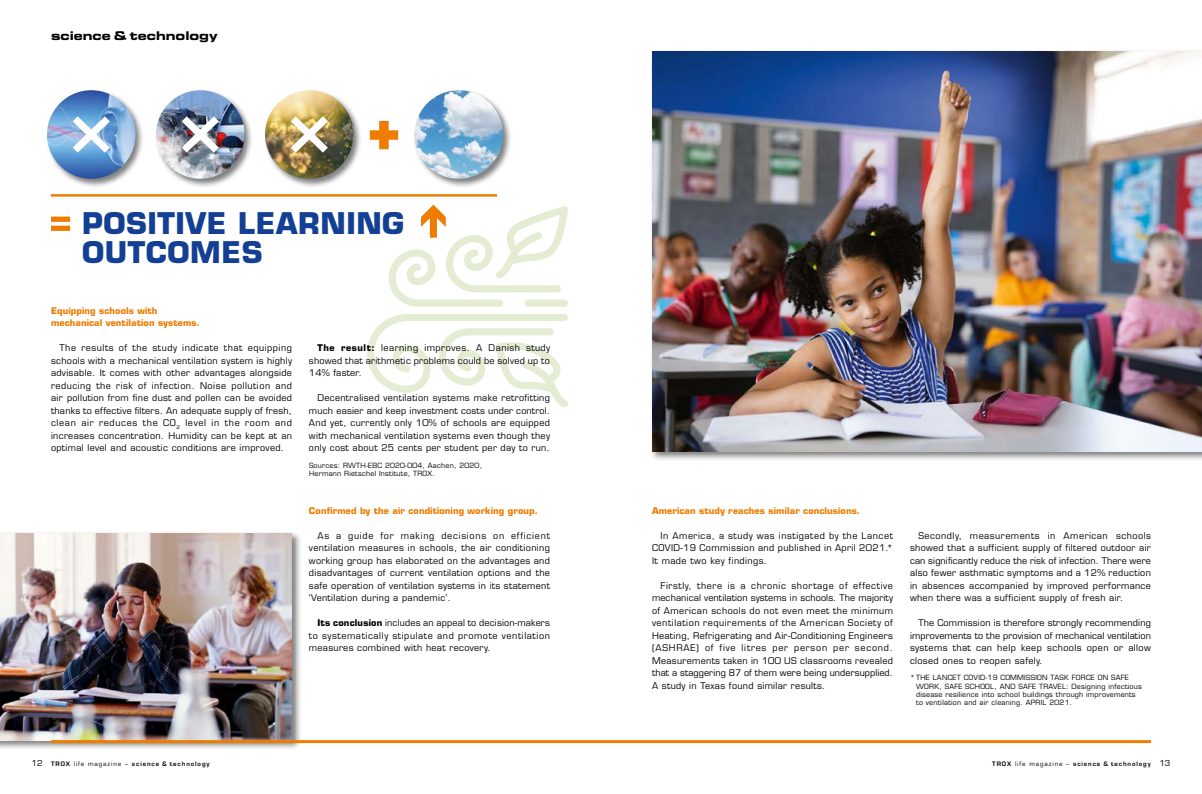
<style>
.page{position:relative;width:1202px;height:794px;background:#fff}
.page>*{position:absolute;margin:0;border:0;box-sizing:border-box;transform-origin:0 0}
.t1{font:700 29.1px/29px "Eurostile LT Std";letter-spacing:.02em;color:#134094}
.t2{font:12px "Eurostile LT Std Bold Ex 2";color:#000}
.t3{font:9px/12.5px "Eurostile LT Std";letter-spacing:.035em;color:#000;text-align:justify}
.t4{font:700 9px/12.5px "Eurostile LT Std";letter-spacing:.01em;color:#ef7c00}
.t5{font:7px/8.4px "Eurostile LT Std";letter-spacing:.035em;color:#000}
.t6{font:600 6px "Eurostile LT Std";letter-spacing:.15em;color:#000}
.s1{font-weight:700}
.s2{font-weight:400;font-size:8px}
.s3{font-weight:400}
</style>
<div class="page">
<div style="left:0;top:531px;width:302px;height:219px;background:#000;opacity:.5"></div>
<img style="left:0;top:533px;width:292px;height:207px">
<svg style="left:367px;top:314px;width:201px;height:93px"></svg>
<hr style="left:51px;top:740px;width:1100px;height:3px;background:#ef7c00">
<div style="left:412px;top:88px;width:100px;height:100px;background:#000;opacity:.5"></div>
<img style="left:414px;top:90px;width:89px;height:89px;border-radius:44px">
<div style="left:154px;top:88px;width:99px;height:100px;background:#000;opacity:.5"></div>
<img style="left:156px;top:90px;width:89px;height:89px;border-radius:44px">
<img style="left:174px;top:109px;width:52px;height:51px">
<div style="left:45px;top:88px;width:99px;height:100px;background:#000;opacity:.5"></div>
<img style="left:47px;top:90px;width:89px;height:89px;border-radius:44px">
<svg style="left:65px;top:109px;width:52px;height:51px"></svg>
<div style="left:263px;top:88px;width:99px;height:100px;background:#000;opacity:.5"></div>
<img style="left:265px;top:90px;width:89px;height:89px;border-radius:44px">
<img style="left:283px;top:109px;width:52px;height:51px">
<svg style="left:370px;top:121px;width:28px;height:28px"></svg>
<div style="left:650px;top:49px;width:552px;height:412px;background:#000;opacity:.5"></div>
<img style="left:652px;top:51px;width:550px;height:400px">
<svg style="left:51px;top:217px;width:19px;height:14px"></svg>
<svg style="left:388px;top:204px;width:180px;height:103px"></svg>
<hr style="left:51px;top:194px;width:446px;height:3px;background:#ef7c00">
<h2 class="t2" style="left:51px;top:27px;width:168px">science &amp; technology</h2>
<h1 class="t1" style="left:82px;top:209px;width:324px">POSITIVE LEARNING<br>OUTCOMES</h1>
<p class="t4" style="left:51px;top:304px;width:151px">Equipping schools with mechanical ventilation systems.</p>
<p class="t3" style="left:51px;top:342px;width:242px;text-indent:9px">The results of the study indicate that equipping schools with a mechanical ventilation system is highly advisable. It comes with other advantages alongside reducing the risk of infection. Noise pollution and air pollution from fine dust and pollen can be avoided thanks to effective filters. An adequate supply of fresh, clean air reduces the CO<sub>2</sub> level in the room and increases concentration. Humidity can be kept at an optimal level and acoustic conditions are improved.</p>
<p class="t3" style="left:309px;top:342px;width:242px;text-indent:9px"><span class="s1">The result:</span> learning improves. A Danish study showed that arithmetic problems could be solved up to 14% faster.</p>
<p class="t3" style="left:309px;top:392px;width:242px;text-indent:9px">Decentralised ventilation systems make retrofitting much easier and keep investment costs under control.<br>And yet, currently only 10% of schools are equipped with mechanical ventilation systems even though they only cost about 25 cents per student per day to run.</p>
<p class="t5" style="left:309px;top:461px;width:175px">Sources: RWTH-EBC 2020-004, Aachen, 2020,<br>Hermann Rietschel Institute, TROX.</p>
<p class="t4" style="left:309px;top:504px;width:231px">Confirmed by the air conditioning working group.</p>
<p class="t3" style="left:309px;top:529px;width:242px;text-indent:9px">As a guide for making decisions on efficient ventilation measures in schools, the air conditioning working group has elaborated on the advantages and disadvantages of current ventilation options and the safe operation of ventilation systems in its statement ‘Ventilation during a pandemic’.</p>
<p class="t3" style="left:309px;top:617px;width:242px;text-indent:9px"><span class="s1">Its conclusion</span> includes an appeal to decision-makers to systematically stipulate and promote ventilation measures combined with heat recovery.</p>
<p class="t4" style="left:652px;top:504px;width:210px">American study reaches similar conclusions.</p>
<p class="t3" style="left:652px;top:529px;width:242px;text-indent:9px">In America, a study was instigated by the Lancet COVID-19 Commission and published in April 2021.* It made two key findings.</p>
<p class="t3" style="left:652px;top:579px;width:242px;text-indent:9px">Firstly, there is a chronic shortage of effective mechanical ventilation systems in schools. The majority of American schools do not even meet the minimum ventilation requirements of the American Society of Heating, Refrigerating and Air-Conditioning Engineers (ASHRAE) of five litres per person per second.<br>Measurements taken in 100 US classrooms revealed that a staggering 87 of them were being undersupplied.<br>A study in Texas found similar results.</p>
<p class="t3" style="left:910px;top:529px;width:242px;text-indent:9px">Secondly, measurements in American schools showed that a sufficient supply of filtered outdoor air can significantly reduce the risk of infection. There were also fewer asthmatic symptoms and a 12% reduction in absences accompanied by improved performance when there was a sufficient supply of fresh air.</p>
<p class="t3" style="left:910px;top:617px;width:242px;text-indent:9px">The Commission is therefore strongly recommending improvements to the provision of mechanical ventilation systems that can help keep schools open or allow closed ones to reopen safely.</p>
<p class="t5" style="left:916px;top:673px;width:227px;text-indent:-6px">* THE LANCET COVID-19 COMMISSION TASK FORCE ON SAFE WORK, SAFE SCHOOL, AND SAFE TRAVEL: Designing infectious disease resilience into school buildings through improvements to ventilation and air cleaning. APRIL 2021.</p>
<p class="t6" style="left:31px;top:760px;width:179px"><span class="s2">12</span> TROX <span class="s3">life magazine –</span> science &amp; technology</p>
<p class="t6" style="left:992px;top:760px;width:180px">TROX <span class="s3">life magazine –</span> science &amp; technology <span class="s2">13</span></p>
</div>
